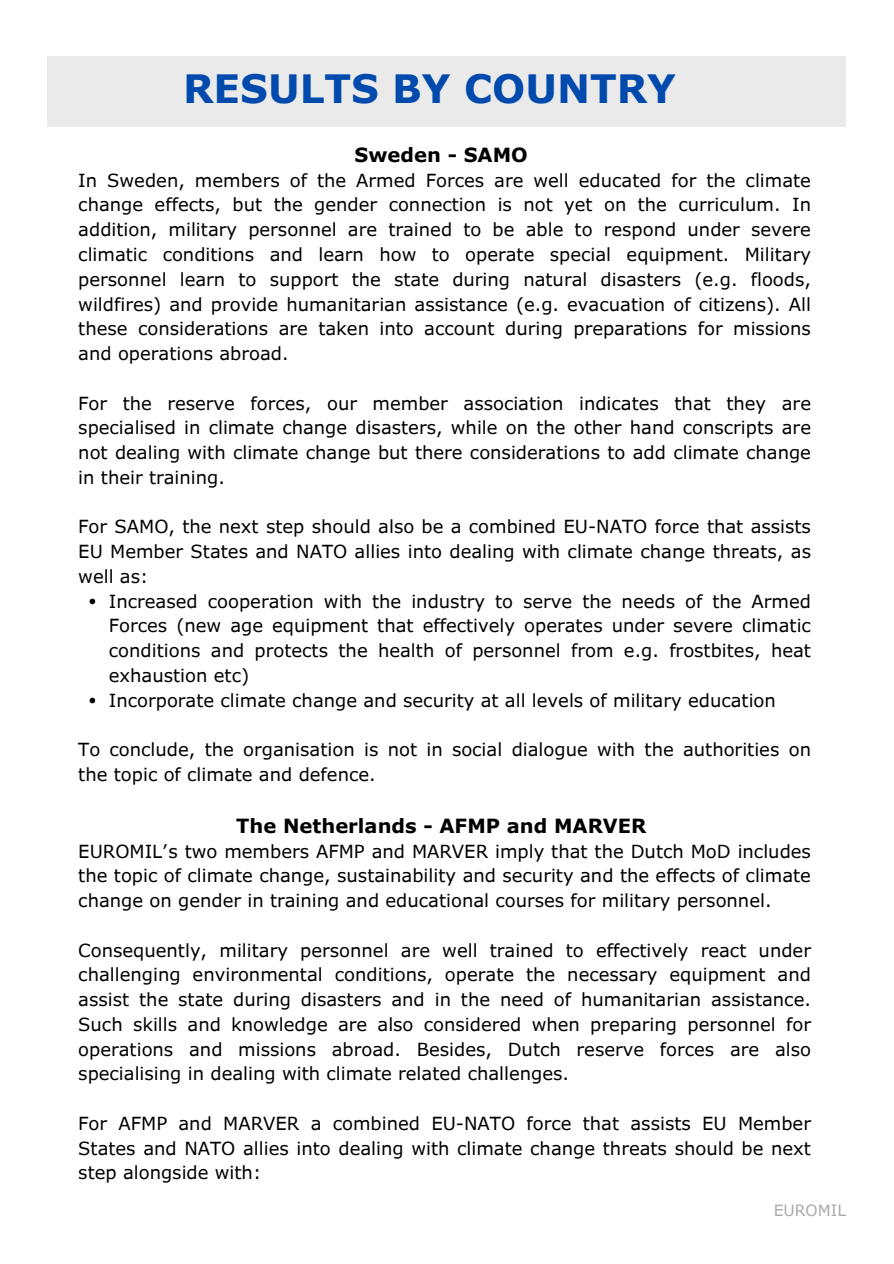
<style>
.page{position:relative;width:894px;height:1264px;background:#fff}
.page>*{position:absolute;margin:0;border:0;box-sizing:border-box;transform-origin:0 0}
.t1{font:700 40.5px "Verdana Pro";color:#004aad}
.t2{font:700 39px "Verdana Pro";color:#004aad}
.t3{font:700 19.5px "Verdana Pro";color:#000}
.t4{font:18px/24.8px "Verdana Pro";color:#000;text-align:justify}
.t5{font:15.45px "Verdana Pro";color:#ababab}
</style>
<div class="page">
<svg style="left:89px;top:598px;width:6px;height:6px"></svg>
<svg style="left:89px;top:697px;width:6px;height:6px"></svg>
<div style="left:48px;top:57px;width:797px;height:70px;background:#eaeaea"></div>
<h1 class="t1" style="left:188px;top:63px;width:513px">RESULTS BY COUNTRY</h1>
<p class="t2" style="left:183px;top:64px;width:494px">RESULTS BY COUNTRY</p>
<h1 class="t3" style="left:354px;top:142px;width:175px">Sweden - SAMO</h1>
<h1 class="t4" style="left:78px;top:167px;width:734px">In Sweden, members of the Armed Forces are well educated for the climate change effects, but the gender connection is not yet on the curriculum. In addition, military personnel are trained to be able to respond under severe climatic conditions and learn how to operate special equipment. Military personnel learn to support the state during natural disasters (e.g. floods, wildfires) and provide humanitarian assistance (e.g. evacuation of citizens). All these considerations are taken into account during preparations for missions and operations abroad.</h1>
<h2 class="t4" style="left:78px;top:390px;width:734px">For the reserve forces, our member association indicates that they are specialised in climate change disasters, while on the other hand conscripts are not dealing with climate change but there considerations to add climate change in their training.</h2>
<h2 class="t4" style="left:78px;top:514px;width:734px">For SAMO, the next step should also be a combined EU-NATO force that assists EU Member States and NATO allies into dealing with climate change threats, as well as:</h2>
<h2 class="t4" style="left:109px;top:588px;width:703px">Increased cooperation with the industry to serve the needs of the Armed Forces (new age equipment that effectively operates under severe climatic conditions and protects the health of personnel from e.g. frostbites, heat exhaustion etc)</h2>
<p class="t4" style="left:109px;top:687px;width:668px">Incorporate climate change and security at all levels of military education</p>
<p class="t4" style="left:78px;top:736px;width:734px">To conclude, the organisation is not in social dialogue with the authorities on the topic of climate and defence.</p>
<h2 class="t3" style="left:236px;top:813px;width:411px">The Netherlands - AFMP and MARVER</h2>
<h2 class="t4" style="left:78px;top:838px;width:734px">EUROMIL’s two members AFMP and MARVER imply that the Dutch MoD includes the topic of climate change, sustainability and security and the effects of climate change on gender in training and educational courses for military personnel.</h2>
<h2 class="t4" style="left:78px;top:937px;width:734px">Consequently, military personnel are well trained to effectively react under challenging environmental conditions, operate the necessary equipment and assist the state during disasters and in the need of humanitarian assistance.<br>Such skills and knowledge are also considered when preparing personnel for operations and missions abroad. Besides, Dutch reserve forces are also specialising in dealing with climate related challenges.</h2>
<h2 class="t4" style="left:78px;top:1110px;width:734px">For AFMP and MARVER a combined EU-NATO force that assists EU Member States and NATO allies into dealing with climate change threats should be next step alongside with:</h2>
<h2 class="t5" style="left:773px;top:1200px;width:74px">EUROMIL</h2>
</div>
